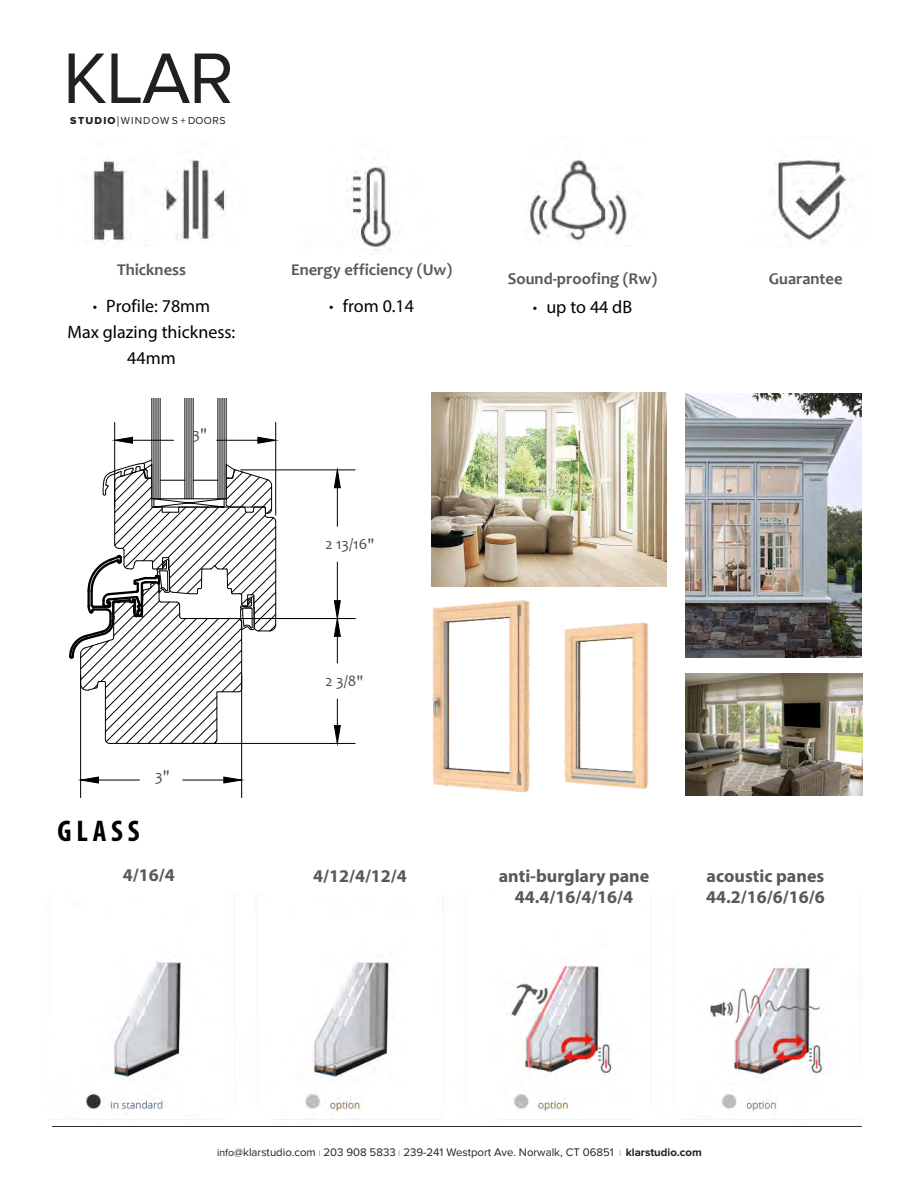
<style>
.page{position:relative;width:918px;height:1188px;background:#fff}
.page>*{position:absolute;margin:0;border:0;box-sizing:border-box;transform-origin:0 0}
.t1{font:74.1px "Proxima Nova";color:#231f20}
.t2{font:700 condensed 30px "Myriad Pro";color:#000}
.t3{font:700 18px/21.6px "Myriad Pro";color:#595959;text-align:center}
.t4{font:18px/26.2px "Myriad Pro";color:#000;text-align:center}
.t5{font:700 16.5px "Candara";color:#595959}
.t6{font:15.6px "Candara";color:#4c4c4c}
.t7{font:11.4px "Proxima Nova";color:#231f20}
.t8{font:10.5px "Proxima Nova";letter-spacing:.08em;color:#231f20}
.s1{font-family:"Proxima Nova Extrabld"}
.s2{font-family:"Minion Pro"}
.s3{font-weight:300}
.s4{font-size:10.5px}
.s5{font-family:"Proxima Nova T";font-weight:100;font-size:8.4px}
.s6{font-weight:700}
</style>
<div class="page">
<hr style="left:52px;top:1126px;width:810px;height:1px;background:#000">
<img style="left:564px;top:622px;width:85px;height:167px">
<img style="left:432px;top:600px;width:98px;height:193px">
<hr style="left:220px;top:398px;width:1px;height:101px;background:#000">
<hr style="left:222px;top:398px;width:1px;height:101px;background:#000">
<hr style="left:224px;top:398px;width:1px;height:101px;background:#000">
<hr style="left:226px;top:398px;width:1px;height:101px;background:#000">
<hr style="left:218px;top:398px;width:1px;height:101px;background:#000">
<hr style="left:158px;top:398px;width:1px;height:101px;background:#000">
<hr style="left:156px;top:398px;width:1px;height:101px;background:#000">
<hr style="left:154px;top:398px;width:1px;height:101px;background:#000">
<hr style="left:160px;top:398px;width:1px;height:101px;background:#000">
<hr style="left:152px;top:398px;width:1px;height:101px;background:#000">
<hr style="left:187px;top:398px;width:1px;height:101px;background:#000">
<hr style="left:189px;top:398px;width:1px;height:101px;background:#000">
<hr style="left:191px;top:398px;width:1px;height:101px;background:#000">
<hr style="left:193px;top:398px;width:1px;height:101px;background:#000">
<hr style="left:185px;top:398px;width:1px;height:101px;background:#000">
<svg style="left:69px;top:459px;width:208px;height:285px"></svg>
<hr style="left:80px;top:675px;width:1px;height:123px;background:#000">
<hr style="left:241px;top:675px;width:1px;height:123px;background:#000">
<hr style="left:98px;top:780px;width:42px;height:1px;background:#000">
<hr style="left:183px;top:780px;width:41px;height:1px;background:#000">
<svg style="left:80px;top:776px;width:19px;height:8px"></svg>
<svg style="left:223px;top:776px;width:19px;height:8px"></svg>
<hr style="left:167px;top:743px;width:188px;height:1px;background:#000">
<hr style="left:188px;top:618px;width:167px;height:1px;background:#000">
<svg style="left:334px;top:699px;width:7px;height:45px"></svg>
<hr style="left:241px;top:470px;width:114px;height:1px;background:#000">
<hr style="left:337px;top:488px;width:1px;height:38px;background:#000">
<hr style="left:337px;top:562px;width:1px;height:39px;background:#000">
<svg style="left:334px;top:469px;width:7px;height:19px"></svg>
<svg style="left:334px;top:600px;width:7px;height:63px"></svg>
<hr style="left:114px;top:422px;width:1px;height:85px;background:#000">
<hr style="left:275px;top:422px;width:1px;height:93px;background:#000">
<hr style="left:133px;top:440px;width:41px;height:1px;background:#000">
<hr style="left:217px;top:440px;width:41px;height:1px;background:#000">
<svg style="left:114px;top:437px;width:19px;height:7px"></svg>
<svg style="left:257px;top:437px;width:19px;height:7px"></svg>
<img style="left:775px;top:160px;width:78px;height:84px">
<img style="left:526px;top:160px;width:104px;height:87px">
<img style="left:92px;top:159px;width:135px;height:85px">
<img style="left:347px;top:166px;width:47px;height:85px">
<img style="left:62px;top:961px;width:798px;height:159px">
<img style="left:685px;top:673px;width:178px;height:123px">
<img style="left:685px;top:394px;width:177px;height:263px">
<img style="left:432px;top:392px;width:235px;height:194px">
<h1 class="t1" style="left:63px;top:36px;width:173px">KLAR</h1>
<p class="t8" style="left:70px;top:115px;width:157px"><span class="s1">STUDIO</span><span class="s2">|</span>WINDOWS + DOORS</p>
<h3 class="t5" style="left:117px;top:259px;width:70px">Thickness</h3>
<h3 class="t5" style="left:291px;top:259px;width:163px">Energy efficiency (Uw)</h3>
<h3 class="t5" style="left:508px;top:269px;width:151px">Sound-proofing (Rw)</h3>
<h3 class="t5" style="left:769px;top:269px;width:75px">Guarantee</h3>
<h3 class="t4" style="left:68px;top:292px;width:169px"><span class="s3">•</span> Profile: 78mm<br>Max glazing thickness:<br>44mm</h3>
<h3 class="t4" style="left:329px;top:293px;width:86px"><span class="s3">•</span> from 0.14</h3>
<h3 class="t4" style="left:533px;top:294px;width:101px"><span class="s3">•</span> up to 44 dB</h3>
<h3 class="t6" style="left:193px;top:425px;width:16px">3"</h3>
<h2 class="t2" style="left:58px;top:812px;width:84px">G L A S S</h2>
<h3 class="t6" style="left:155px;top:766px;width:16px">3"</h3>
<h3 class="t6" style="left:326px;top:534px;width:50px">2 13/16"</h3>
<h3 class="t6" style="left:326px;top:671px;width:39px">2 3/8"</h3>
<h3 class="t3" style="left:123px;top:863px;width:53px">4/16/4</h3>
<h3 class="t3" style="left:313px;top:864px;width:95px">4/12/4/12/4</h3>
<h3 class="t3" style="left:499px;top:864px;width:152px">anti-burglary pane<br>44.4/16/4/16/4</h3>
<h3 class="t3" style="left:706px;top:864px;width:120px;text-align:left">acoustic panes<br>44.2/16/6/16/6</h3>
<p class="t7" style="left:217px;top:1145px;width:486px"><span class="s4">info</span>@klarstudio.com <span class="s5">I</span> 203 908 5833 <span class="s5">I</span> 239-241 Westport Ave. Norwalk, CT 06851 <span class="s5">I</span> <span class="s6">klarstudio.com</span></p>
</div>
